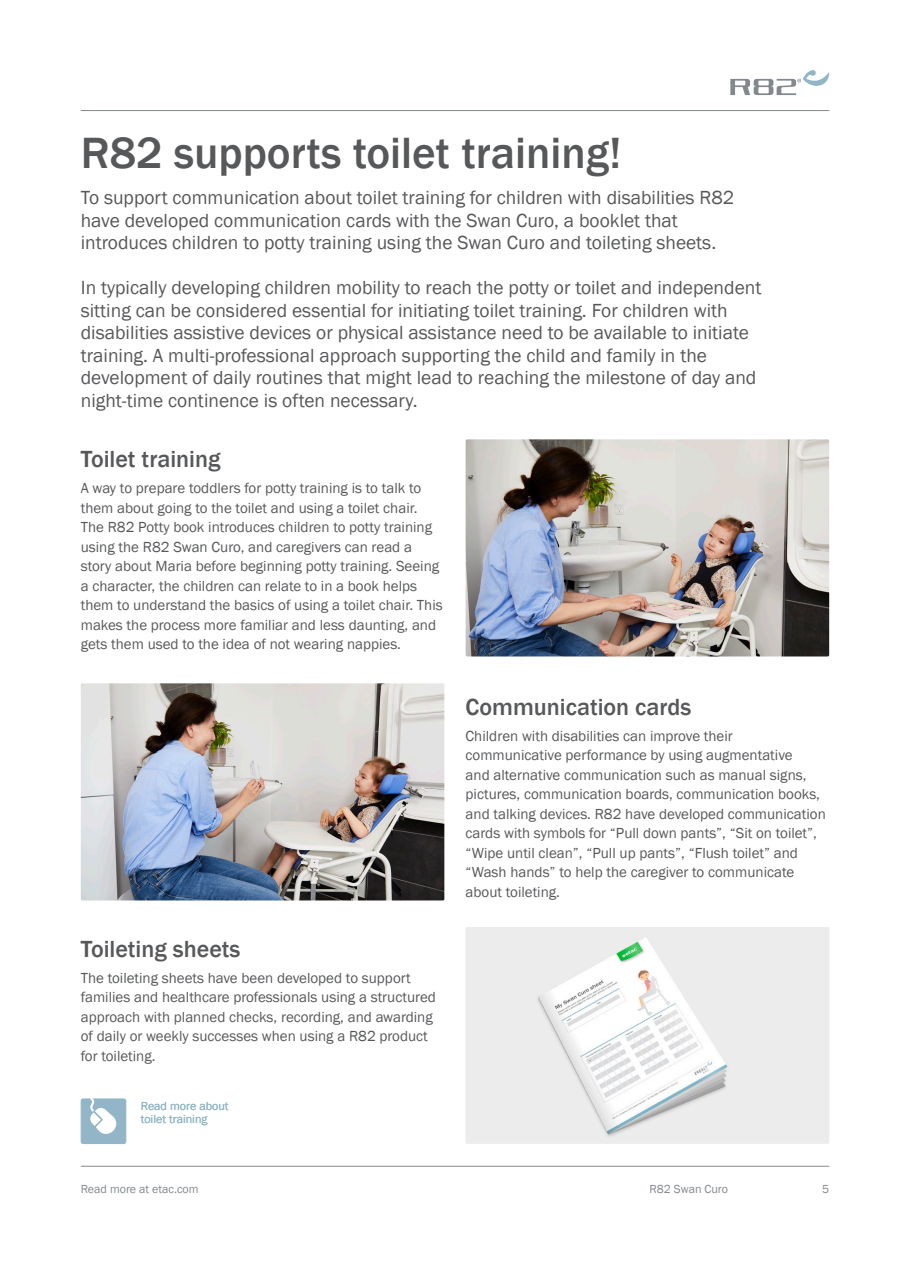
<style>
.page{position:relative;width:910px;height:1280px;background:#fff}
.page>*{position:absolute;margin:0;border:0;box-sizing:border-box;transform-origin:0 0}
._3__Header_-_Intro{font:500 45px "Franklin Gothic";color:#57585a}
._4__Header_-_Basic_b{font:500 24px "Franklin Gothic";color:#57585a}
._3__Body_-_Intro{font:19.5px/22.5px "Franklin Gothic";color:#57585a}
._4__Body_-_Basic_bod{font:15px/19.5px "Franklin Gothic";color:#57585a}
._4__Body_-_basic_bod{font:15px/19.5px "Franklin Gothic";color:#57585a}
.t1{font:12px "Franklin Gothic";color:#83888c}
._12_GO_TO_NEW{font:12px "Franklin Gothic";color:#92b6c7}
</style>
<div class="page">
<img style="left:466px;top:927px;width:363px;height:217px">
<img style="left:81px;top:683px;width:363px;height:217px">
<img style="left:466px;top:439px;width:363px;height:217px">
<hr style="left:81px;top:110px;width:748px;height:1px;background:#83888c">
<hr style="left:81px;top:1166px;width:748px;height:1px;background:#83888c">
<svg style="left:730px;top:70px;width:99px;height:25px"></svg>
<div style="left:81px;top:1099px;width:45px;height:44px;background:#92b6c7;border-radius:2px"></div>
<div style="left:81px;top:1098px;width:45px;height:46px;border:1px solid #92b6c7;border-radius:2px"></div>
<svg style="left:90px;top:1098px;width:26px;height:36px"></svg>
<p class="_3__Header_-_Intro" style="left:81px;top:125px;width:542px">R82 supports toilet training!</p>
<p class="_3__Body_-_Intro" style="left:81px;top:187px;width:655px">To support communication about toilet training for children with disabilities R82</p>
<p class="_3__Body_-_Intro" style="left:81px;top:210px;width:599px">have developed communication cards with the Swan Curo, a booklet that</p>
<p class="_3__Body_-_Intro" style="left:81px;top:232px;width:637px">introduces children to potty training using the Swan Curo and toileting sheets.</p>
<p class="_3__Body_-_Intro" style="left:81px;top:277px;width:682px">In typically developing children mobility to reach the potty or toilet and independent</p>
<p class="_3__Body_-_Intro" style="left:81px;top:300px;width:677px">sitting can be considered essential for initiating toilet training. For children with disabilities assistive devices or physical assistance need to be available to initiate training. A multi-professional approach supporting the child and family in the development of daily routines that might lead to reaching the milestone of day and night-time continence is often necessary.</p>
<p class="_4__Header_-_Basic_b" style="left:81px;top:444px;width:141px">Toilet training</p>
<p class="_4__Body_-_Basic_bod" style="left:81px;top:479px;width:363px">A way to prepare toddlers for potty training is to talk to them about going to the toilet and using a toilet chair.<br>The R82 Potty book introduces children to potty training using the R82 Swan Curo, and caregivers can read a story about Maria before beginning potty training. Seeing a character, the children can relate to in a book helps them to understand the basics of using a toilet chair. This makes the process more familiar and less daunting, and gets them used to the idea of not wearing nappies.</p>
<p class="_4__Header_-_Basic_b" style="left:81px;top:934px;width:161px">Toileting sheets</p>
<p class="_4__Body_-_Basic_bod" style="left:81px;top:968px;width:357px">The toileting sheets have been developed to support families and healthcare professionals using a structured approach with planned checks, recording, and awarding of daily or weekly successes when using a R82 product for toileting.</p>
<p class="_12_GO_TO_NEW" style="left:141px;top:1098px;width:89px">Read more about</p>
<p class="_12_GO_TO_NEW" style="left:141px;top:1112px;width:68px">toilet training</p>
<p class="_4__Header_-_Basic_b" style="left:466px;top:692px;width:227px">Communication cards</p>
<p class="_4__Body_-_basic_bod" style="left:466px;top:726px;width:362px">Children with disabilities can improve their communicative performance by using augmentative<br>and alternative communication such as manual signs, pictures, communication boards, communication books, and talking devices. R82 have developed communication cards with symbols for “Pull down pants”, “Sit on toilet”, “Wipe until clean”, “Pull up pants”, “Flush toilet” and “Wash hands” to help the caregiver to communicate about toileting.</p>
<p class="t1" style="left:81px;top:1181px;width:119px">Read more at etac.com</p>
<p class="t1" style="left:650px;top:1181px;width:80px">R82 Swan Curo</p>
<p class="t1" style="left:822px;top:1181px;width:9px">5</p>
</div>
